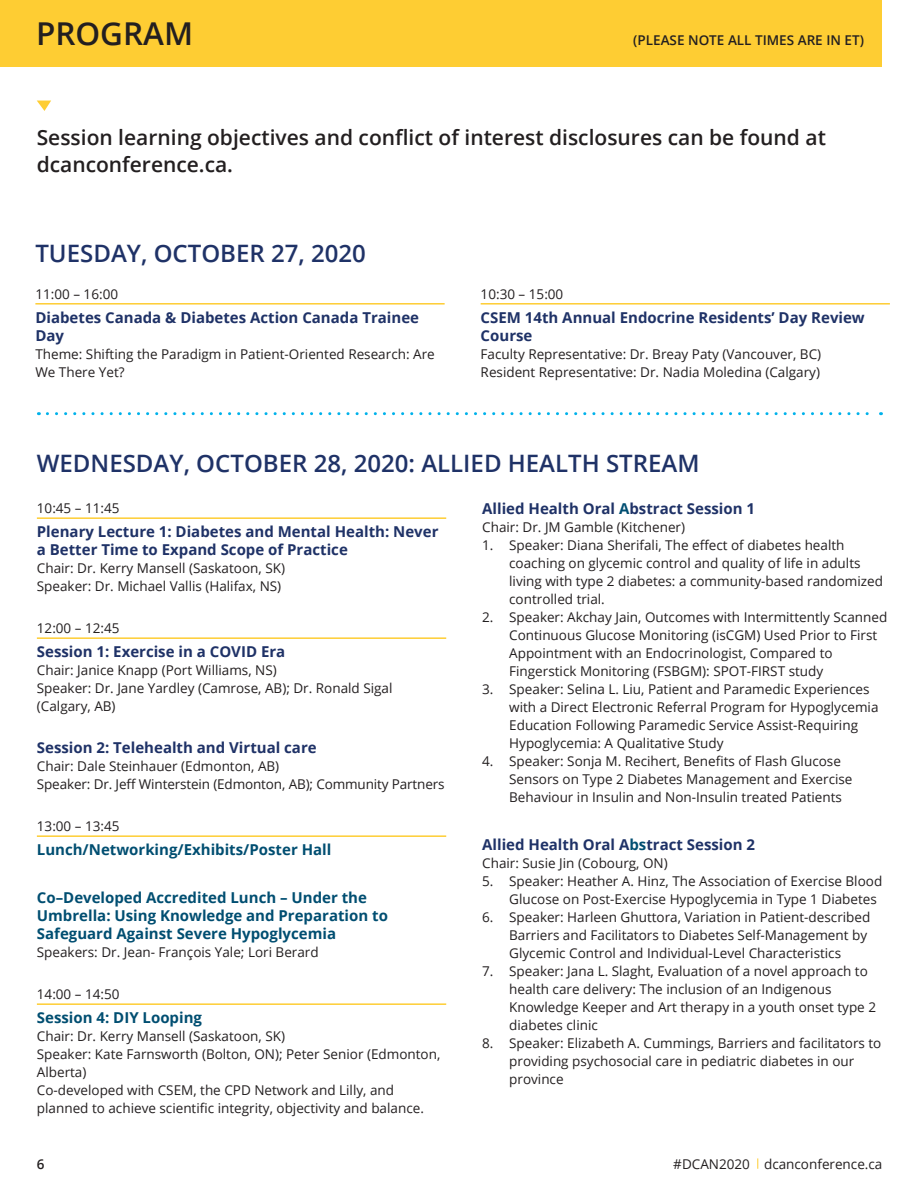
<style>
.page{position:relative;width:918px;height:1188px;background:#fff}
.page>*{position:absolute;margin:0;border:0;box-sizing:border-box;transform-origin:0 0}
.t1{font:600 31.5px "Open Sans";color:#231f20}
.t2{font:600 24px "Open Sans";color:#1f3267}
.Indepth_session_titl{font:600 21px/27px "Open Sans";color:#231f20}
.Indepth_session_titl-2{font:700 15px/18px "Open Sans";color:#1f3267}
.Indepth_session_titl-3{font:700 15px/18px "Open Sans";color:#004e71}
.Indepth_room_number{font:13.5px/18px "Open Sans";color:#231f20}
.Timing_Lines{font:13.5px "Open Sans";color:#231f20}
.t3{font:600 13.5px "Open Sans";color:#231f20}
.s1{color:#004e71}
</style>
<div class="page">
<div style="left:0;top:0;width:881px;height:67px;background:#fecd33"></div>
<hr style="left:37px;top:517px;width:409px;height:2px;background:#fecd33">
<hr style="left:37px;top:637px;width:409px;height:2px;background:#fecd33">
<hr style="left:37px;top:835px;width:409px;height:2px;background:#fecd33">
<hr style="left:37px;top:1003px;width:409px;height:2px;background:#fecd33">
<hr style="left:35px;top:303px;width:410px;height:2px;background:#fecd33">
<hr style="left:481px;top:303px;width:409px;height:2px;background:#fecd33">
<svg style="left:47px;top:412px;width:835px;height:3px"></svg>
<svg style="left:37px;top:101px;width:14px;height:10px"></svg>
<p class="t1" style="left:36px;top:12px;width:159px">PROGRAM</p>
<p class="t3" style="left:633px;top:31px;width:232px">(PLEASE NOTE ALL TIMES ARE IN ET)</p>
<p class="Indepth_session_titl" style="left:37px;top:124px;width:791px">Session learning objectives and conflict of interest disclosures can be found at dcanconference.ca.</p>
<p class="t2" style="left:35px;top:237px;width:332px">TUESDAY, OCTOBER 27, 2020</p>
<p class="Timing_Lines" style="left:35px;top:284px;width:84px">11:00 – 16:00</p>
<p class="Indepth_session_titl-2" style="left:35px;top:308px;width:385px">Diabetes Canada &amp; Diabetes Action Canada Trainee<br>Day</p>
<p class="Indepth_room_number" style="left:35px;top:344px;width:401px">Theme: Shifting the Paradigm in Patient-Oriented Research: Are<br>We There Yet?</p>
<p class="Timing_Lines" style="left:481px;top:284px;width:84px">10:30 – 15:00</p>
<p class="Indepth_session_titl-2" style="left:481px;top:308px;width:386px">CSEM 14th Annual Endocrine Residents’ Day Review<br>Course</p>
<p class="Indepth_room_number" style="left:481px;top:344px;width:342px">Faculty Representative: Dr. Breay Paty (Vancouver, BC)</p>
<p class="Indepth_room_number" style="left:481px;top:362px;width:341px">Resident Representative: Dr. Nadia Moledina (Calgary)</p>
<p class="t2" style="left:37px;top:447px;width:664px">WEDNESDAY, OCTOBER 28, 2020: ALLIED HEALTH STREAM</p>
<p class="Timing_Lines" style="left:37px;top:499px;width:84px">10:45 – 11:45</p>
<p class="Indepth_session_titl-2" style="left:37px;top:522px;width:403px">Plenary Lecture 1: Diabetes and Mental Health: Never a Better Time to Expand Scope of Practice</p>
<p class="Indepth_room_number" style="left:37px;top:559px;width:250px">Chair: Dr. Kerry Mansell (Saskatoon, SK)</p>
<p class="Indepth_room_number" style="left:37px;top:577px;width:246px">Speaker: Dr. Michael Vallis (Halifax, NS)</p>
<p class="Timing_Lines" style="left:37px;top:619px;width:84px">12:00 – 12:45</p>
<p class="Indepth_session_titl-2" style="left:37px;top:642px;width:250px">Session 1: Exercise in a COVID Era</p>
<p class="Indepth_room_number" style="left:37px;top:661px;width:241px">Chair: Janice Knapp (Port Williams, NS)</p>
<p class="Indepth_room_number" style="left:37px;top:679px;width:357px">Speaker: Dr. Jane Yardley (Camrose, AB); Dr. Ronald Sigal (Calgary, AB)</p>
<p class="Indepth_session_titl-2" style="left:37px;top:738px;width:281px">Session 2: Telehealth and Virtual care</p>
<p class="Indepth_room_number" style="left:37px;top:757px;width:244px">Chair: Dale Steinhauer (Edmonton, AB)</p>
<p class="Indepth_room_number" style="left:37px;top:775px;width:409px">Speaker: Dr. Jeff Winterstein (Edmonton, AB); Community Partners</p>
<p class="Timing_Lines" style="left:37px;top:817px;width:84px">13:00 – 13:45</p>
<p class="Indepth_session_titl-3" style="left:37px;top:840px;width:296px">Lunch/Networking/Exhibits/Poster Hall</p>
<p class="Indepth_session_titl-3" style="left:37px;top:888px;width:353px">Co–Developed Accredited Lunch – Under the<br>Umbrella: Using Knowledge and Preparation to<br>Safeguard Against Severe Hypoglycemia</p>
<p class="Indepth_room_number" style="left:37px;top:943px;width:283px">Speakers: Dr. Jean- François Yale; Lori Berard</p>
<p class="Timing_Lines" style="left:37px;top:985px;width:84px">14:00 – 14:50</p>
<p class="Indepth_session_titl-3" style="left:37px;top:1008px;width:167px">Session 4: DIY Looping</p>
<p class="Indepth_room_number" style="left:37px;top:1027px;width:250px">Chair: Dr. Kerry Mansell (Saskatoon, SK)</p>
<p class="Indepth_room_number" style="left:37px;top:1045px;width:405px">Speaker: Kate Farnsworth (Bolton, ON); Peter Senior (Edmonton,<br>Alberta)</p>
<p class="Indepth_room_number" style="left:37px;top:1081px;width:389px">Co-developed with CSEM, the CPD Network and Lilly, and planned to achieve scientific integrity, objectivity and balance.</p>
<p class="Indepth_session_titl-2" style="left:482px;top:499px;width:274px">Allied Health Oral <span class="s1">A</span>bstract Session 1</p>
<p class="Indepth_room_number" style="left:482px;top:518px;width:204px">Chair: Dr. JM Gamble (Kitchener)</p>
<p class="Indepth_room_number" style="left:509px;top:536px;width:375px;text-indent:-27px">1. Speaker: Diana Sherifali, The effect of diabetes health coaching on glycemic control and quality of life in adults living with type 2 diabetes: a community-based randomized controlled trial.</p>
<p class="Indepth_room_number" style="left:509px;top:608px;width:380px;text-indent:-27px">2. Speaker: Akchay Jain, Outcomes with Intermittently Scanned Continuous Glucose Monitoring (isCGM) Used Prior to First Appointment with an Endocrinologist, Compared to Fingerstick Monitoring (FSBGM): SPOT-FIRST study</p>
<p class="Indepth_room_number" style="left:509px;top:680px;width:371px;text-indent:-27px">3. Speaker: Selina L. Liu, Patient and Paramedic Experiences with a Direct Electronic Referral Program for Hypoglycemia Education Following Paramedic Service Assist-Requiring Hypoglycemia: A Qualitative Study</p>
<p class="Indepth_room_number" style="left:509px;top:752px;width:345px;text-indent:-27px">4. Speaker: Sonja M. Recihert, Benefits of Flash Glucose<br>Sensors on Type 2 Diabetes Management and Exercise<br>Behaviour in Insulin and Non-Insulin treated Patients</p>
<p class="Indepth_session_titl-2" style="left:482px;top:835px;width:274px">Allied Health Oral A<span class="s1">bs</span>tract Session 2</p>
<p class="Indepth_room_number" style="left:482px;top:854px;width:187px">Chair: Susie Jin (Cobourg, ON)</p>
<p class="Indepth_room_number" style="left:509px;top:872px;width:375px;text-indent:-27px">5. Speaker: Heather A. Hinz, The Association of Exercise Blood<br>Glucose on Post-Exercise Hypoglycemia in Type 1 Diabetes</p>
<p class="Indepth_room_number" style="left:509px;top:908px;width:363px;text-indent:-27px">6. Speaker: Harleen Ghuttora, Variation in Patient-described<br>Barriers and Facilitators to Diabetes Self-Management by<br>Glycemic Control and Individual-Level Characteristics</p>
<p class="Indepth_room_number" style="left:509px;top:962px;width:368px;text-indent:-27px">7. Speaker: Jana L. Slaght, Evaluation of a novel approach to health care delivery: The inclusion of an Indigenous Knowledge Keeper and Art therapy in a youth onset type 2 diabetes clinic</p>
<p class="Indepth_room_number" style="left:509px;top:1034px;width:374px;text-indent:-27px">8. Speaker: Elizabeth A. Cummings, Barriers and facilitators to providing psychosocial care in pediatric diabetes in our province</p>
<p class="t3" style="left:37px;top:1155px;width:9px">6</p>
<p class="Indepth_room_number" style="left:673px;top:1155px;width:211px">#DCAN2020 dcanconference.ca</p>
</div>
